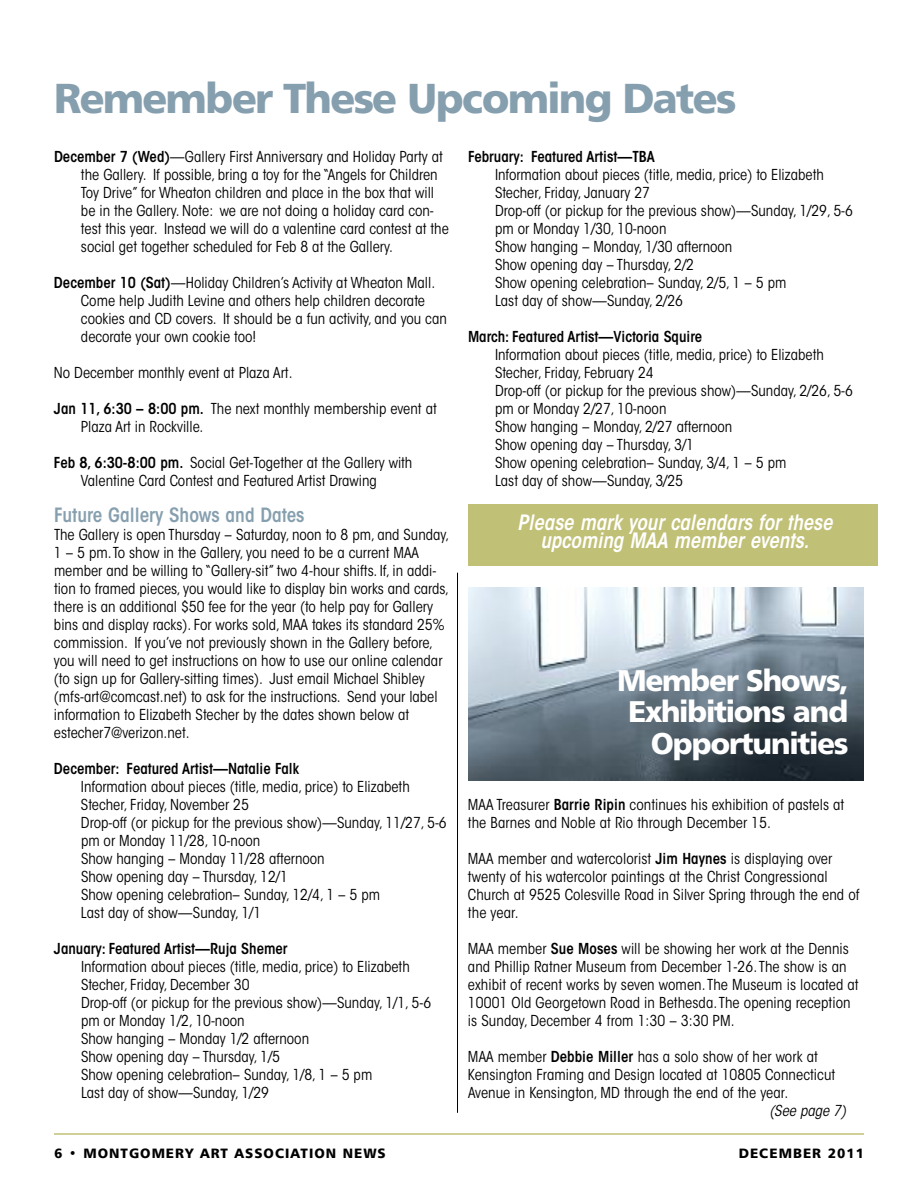
<style>
.page{position:relative;width:918px;height:1188px;background:#fff}
.page>*{position:absolute;margin:0;border:0;box-sizing:border-box;transform-origin:0 0}
.t1{font:42px "Humanist 777 BT Black B";letter-spacing:-.05em;color:#869faf}
.t2{font:30px/31.5px "Humanist 777 BT Black B";letter-spacing:-.05em;color:#fff;text-align:right}
.t3{font:italic 600 condensed 21px/18px "ITC Avant Garde Std";color:#fff;text-align:center}
.t4{font:600 condensed 19.5px "ITC Avant Garde Std";color:#869faf}
.t5{font:condensed 15px/18px "ITC Avant Garde Std";color:#000}
.t6{font:600 condensed 15px "ITC Avant Garde Std";color:#000}
.t7{font:italic condensed 15px "ITC Avant Garde Std";color:#000}
.t8{font:13.5px "Humanist 777 BT Black B";letter-spacing:.075em;color:#000}
.s1{font-weight:600}
</style>
<div class="page">
<hr style="left:54px;top:1133px;width:810px;height:2px;background:#c1c077">
<div style="left:468px;top:504px;width:410px;height:62px;background:#c1c077"></div>
<img style="left:468px;top:587px;width:396px;height:193px">
<hr style="left:457px;top:573px;width:1px;height:540px;background:#000">
<h1 class="t1" style="left:54px;top:81px;width:684px">Remember These Upcoming Dates</h1>
<p class="t5" style="left:81px;top:149px;width:369px;text-indent:-27px"><span class="s1">December 7 (Wed)</span>—Gallery First Anniversary and Holiday Party at the Gallery. If possible, bring a toy for the “Angels for Children Toy Drive” for Wheaton children and place in the box that will be in the Gallery. Note: we are not doing a holiday card con&shy;test this year. Instead we will do a valentine card contest at the social get together scheduled for Feb 8 at the Gallery.</p>
<p class="t5" style="left:81px;top:275px;width:367px;text-indent:-27px"><span class="s1">December 10 (Sat)</span>—Holiday Children’s Activity at Wheaton Mall.<br>Come help Judith Levine and others help children decorate cookies and CD covers. It should be a fun activity, and you can decorate your own cookie too!</p>
<p class="t5" style="left:54px;top:365px;width:240px">No December monthly event at Plaza Art.</p>
<p class="t5" style="left:81px;top:401px;width:357px;text-indent:-27px"><span class="s1">Jan 11, 6:30 – 8:00 pm.</span> The next monthly membership event at<br>Plaza Art in Rockville.</p>
<p class="t5" style="left:54px;top:455px;width:360px;text-align:center"><span class="s1">Feb 8, 6:30-8:00 pm.</span> Social Get-Together at the Gallery with<br>Valentine Card Contest and Featured Artist Drawing</p>
<h3 class="t4" style="left:54px;top:508px;width:252px">Future Gallery Shows and Dates</h3>
<p class="t5" style="left:54px;top:527px;width:397px">The Gallery is open Thursday – Saturday, noon to 8 pm, and Sunday, 1 – 5 pm.To show in the Gallery, you need to be a current MAA member and be willing to “Gallery-sit” two 4-hour shifts. If, in addi&shy;tion to framed pieces, you would like to display bin works and cards, there is an additional $50 fee for the year (to help pay for Gallery bins and display racks). For works sold, MAA takes its standard 25% commission. If you’ve not previously shown in the Gallery before, you will need to get instructions on how to use our online calendar (to sign up for Gallery-sitting times). Just email Michael Shibley (mfs-art@comcast.net) to ask for the instructions. Send your label information to Elizabeth Stecher by the dates shown below at estecher7@verizon.net.</p>
<p class="t6" style="left:54px;top:763px;width:247px">December: Featured Artist—Natalie Falk</p>
<p class="t5" style="left:81px;top:779px;width:367px">Information about pieces (title, media, price) to Elizabeth Stecher, Friday, November 25<br>Drop-off (or pickup for the previous show)—Sunday, 11/27, 5-6 pm or Monday 11/28, 10-noon<br>Show hanging – Monday 11/28 afternoon<br>Show opening day – Thursday, 12/1<br>Show opening celebration– Sunday, 12/4, 1 – 5 pm<br>Last day of show—Sunday, 1/1</p>
<p class="t6" style="left:54px;top:943px;width:235px">January: Featured Artist—Ruja Shemer</p>
<p class="t5" style="left:81px;top:959px;width:352px">Information about pieces (title, media, price) to Elizabeth Stecher, Friday, December 30<br>Drop-off (or pickup for the previous show)—Sunday, 1/1, 5-6 pm or Monday 1/2, 10-noon<br>Show hanging – Monday 1/2 afternoon<br>Show opening day – Thursday, 1/5<br>Show opening celebration– Sunday, 1/8, 1 – 5 pm<br>Last day of show—Sunday, 1/29</p>
<p class="t6" style="left:468px;top:151px;width:188px">February: Featured Artist—TBA</p>
<p class="t5" style="left:495px;top:167px;width:359px">Information about pieces (title, media, price) to Elizabeth Stecher, Friday, January 27<br>Drop-off (or pickup for the previous show)—Sunday, 1/29, 5-6 pm or Monday 1/30, 10-noon<br>Show hanging – Monday, 1/30 afternoon<br>Show opening day – Thursday, 2/2<br>Show opening celebration– Sunday, 2/5, 1 – 5 pm<br>Last day of show—Sunday, 2/26</p>
<p class="t6" style="left:468px;top:331px;width:236px">March: Featured Artist—Victoria Squire</p>
<p class="t5" style="left:495px;top:347px;width:359px">Information about pieces (title, media, price) to Elizabeth Stecher, Friday, February 24<br>Drop-off (or pickup for the previous show)—Sunday, 2/26, 5-6 pm or Monday 2/27, 10-noon<br>Show hanging – Monday, 2/27 afternoon<br>Show opening day – Thursday, 3/1<br>Show opening celebration– Sunday, 3/4, 1 – 5 pm<br>Last day of show—Sunday, 3/25</p>
<h3 class="t3" style="left:517px;top:515px;width:317px">Please mark your calendars for these upcoming MAA member events.</h3>
<h2 class="t2" style="left:617px;top:667px;width:233px">Member Shows,<br>Exhibitions and<br>Opportunities</h2>
<p class="t5" style="left:468px;top:797px;width:378px">MAA Treasurer <span class="s1">Barrie Ripin</span> continues his exhibition of pastels at the Barnes and Noble at Rio through December 15.</p>
<p class="t5" style="left:468px;top:851px;width:393px">MAA member and watercolorist <span class="s1">Jim Haynes</span> is displaying over twenty of his watercolor paintings at the Christ Congressional Church at 9525 Colesville Road in Silver Spring through the end of the year.</p>
<p class="t5" style="left:468px;top:941px;width:392px">MAA member <span class="s1">Sue Moses</span> will be showing her work at the Dennis and Phillip Ratner Museum from December 1-26.The show is an exhibit of recent works by seven women.The Museum is located at 10001 Old Georgetown Road in Bethesda.The opening reception is Sunday, December 4 from 1:30 – 3:30 PM.</p>
<p class="t5" style="left:468px;top:1049px;width:369px">MAA member <span class="s1">Debbie Miller</span> has a solo show of her work at<br>Kensington Framing and Design located at 10805 Connecticut<br>Avenue in Kensington, MD through the end of the year.</p>
<p class="t7" style="left:769px;top:1105px;width:78px">(See page 7)</p>
<p class="t8" style="left:54px;top:1148px;width:333px">6 • MONTGOMERY ART ASSOCIATION NEWS</p>
<p class="t8" style="left:739px;top:1148px;width:127px">DECEMBER 2011</p>
</div>
